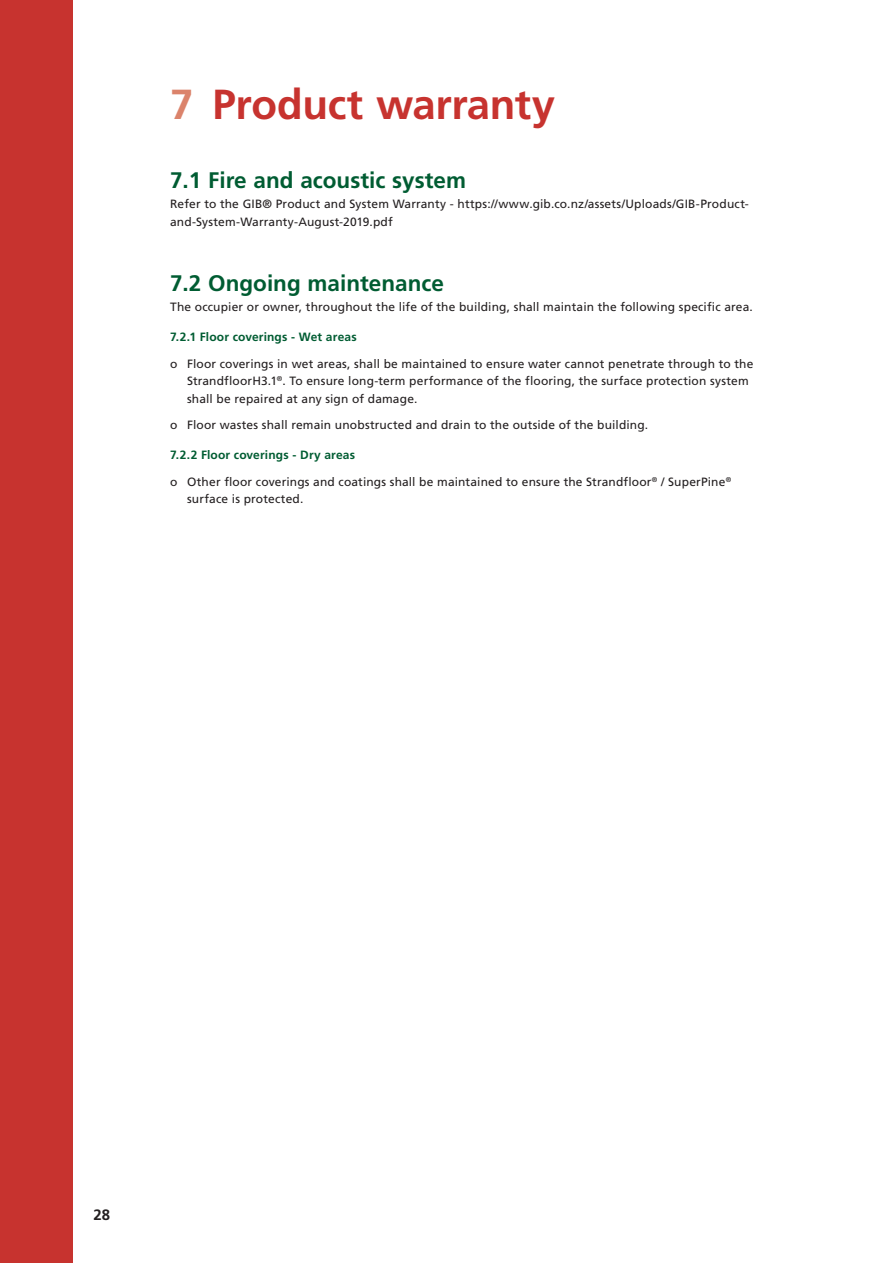
<style>
.page{position:relative;width:893px;height:1263px;background:#fff}
.page>*{position:absolute;margin:0;border:0;box-sizing:border-box;transform-origin:0 0}
.t1{font:700 42px "Frutiger";letter-spacing:-.01em;color:#c7332f}
.t2{font:700 22.5px "Frutiger";color:#005c32}
.t3{font:700 15px "Frutiger";color:#231f20}
.t4{font:12px/17.2px "Frutiger";letter-spacing:.01em;color:#231f20}
.t5{font:700 12px "Frutiger";letter-spacing:.01em;color:#005c32}
.s1{color:#db836b}
</style>
<div class="page">
<div style="left:0;top:0;width:72px;height:1263px;background:#c7332f"></div>
<h1 class="t1" style="left:170px;top:79px;width:387px"><span class="s1">7</span> Product warranty</h1>
<h2 class="t2" style="left:170px;top:167px;width:297px">7.1 Fire and acoustic system</h2>
<p class="t4" style="left:170px;top:195px;width:580px">Refer to the GIB® Product and System Warranty - https://www.gib.co.nz/assets/Uploads/GIB-Product&shy;and-System-Warranty-August-2019.pdf</p>
<h2 class="t2" style="left:170px;top:270px;width:275px">7.2 Ongoing maintenance</h2>
<p class="t4" style="left:170px;top:299px;width:584px">The occupier or owner, throughout the life of the building, shall maintain the following specific area.</p>
<p class="t5" style="left:170px;top:330px;width:188px">7.2.1 Floor coverings - Wet areas</p>
<p class="t4" style="left:187px;top:355px;width:568px;text-indent:-17px">o Floor coverings in wet areas, shall be maintained to ensure water cannot penetrate through to the<br>StrandfloorH3.1<sup>®</sup>. To ensure long-term performance of the flooring, the surface protection system shall be repaired at any sign of damage.</p>
<p class="t4" style="left:170px;top:416px;width:480px">o Floor wastes shall remain unobstructed and drain to the outside of the building.</p>
<p class="t5" style="left:170px;top:448px;width:187px">7.2.2 Floor coverings - Dry areas</p>
<p class="t4" style="left:187px;top:473px;width:546px;text-indent:-17px">o Other floor coverings and coatings shall be maintained to ensure the Strandfloor<sup>®</sup> / SuperPine<sup>® </sup>surface is protected.</p>
<p class="t3" style="left:94px;top:1206px;width:18px">28</p>
</div>
